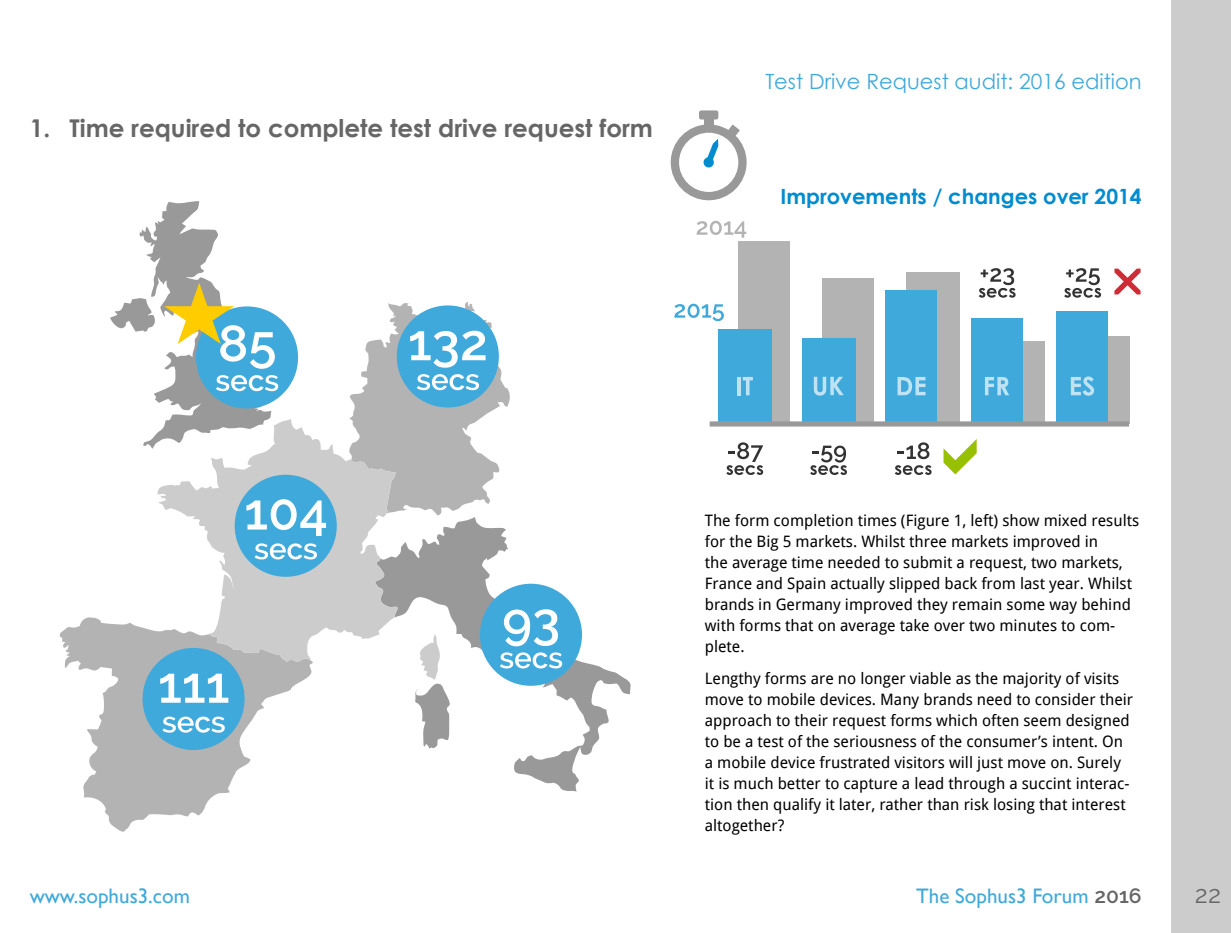
<style>
.page{position:relative;width:1231px;height:933px;background:#fff}
.page>*{position:absolute;margin:0;border:0;box-sizing:border-box;transform-origin:0 0}
.t1{font:700 24.5px "Century Gothic";color:#666}
.t2{font:24.5px "Raleway";color:#666}
.t3{font:21px "Gill Sans";color:#40a9db}
.t4{font:21px "Century Gothic";color:#40a9db}
.t5{font:700 21px "Century Gothic";color:#018ccf}
.t6{font:15.75px/21px "Droid Sans";color:#000}
.s1{font-family:"Raleway";font-weight:600;color:#666}
</style>
<div class="page">
<div style="left:1171px;top:0;width:59px;height:933px;background:#ccc"></div>
<div style="left:670px;top:124px;width:76px;height:76px;background:#999;border-radius:50%"></div>
<div style="left:679px;top:133px;width:59px;height:59px;background:#fff;border-radius:50%"></div>
<div style="left:704px;top:118px;width:9px;height:10px;background:#999"></div>
<div style="left:699px;top:110px;width:19px;height:9px;background:#999;border-radius:2px"></div>
<svg style="left:726px;top:124px;width:13px;height:14px"></svg>
<svg style="left:703px;top:139px;width:15px;height:29px"></svg>
<svg style="left:60px;top:617px;width:245px;height:215px"></svg>
<svg style="left:415px;top:517px;width:216px;height:274px"></svg>
<svg style="left:157px;top:419px;width:285px;height:260px;fill:#ccc"></svg>
<svg style="left:346px;top:302px;width:164px;height:213px"></svg>
<div style="left:235px;top:475px;width:102px;height:102px;background:#40a9db;border-radius:50%"></div>
<svg style="left:246px;top:499px;width:80px;height:37px"></svg>
<svg style="left:255px;top:543px;width:62px;height:16px"></svg>
<div style="left:142px;top:648px;width:102px;height:102px;background:#40a9db;border-radius:50%"></div>
<svg style="left:160px;top:673px;width:68px;height:29px"></svg>
<svg style="left:162px;top:716px;width:63px;height:16px"></svg>
<div style="left:480px;top:583px;width:102px;height:103px;background:#40a9db;border-radius:50%"></div>
<svg style="left:504px;top:609px;width:54px;height:37px"></svg>
<svg style="left:500px;top:652px;width:62px;height:16px"></svg>
<div style="left:196px;top:306px;width:102px;height:102px;background:#40a9db;border-radius:50%"></div>
<svg style="left:110px;top:201px;width:170px;height:248px"></svg>
<div style="left:905px;top:272px;width:54px;height:152px;background:#b3b3b3"></div>
<div style="left:885px;top:290px;width:52px;height:134px;background:#40a9db"></div>
<svg style="left:897px;top:377px;width:28px;height:18px"></svg>
<svg style="left:897px;top:442px;width:32px;height:17px"></svg>
<svg style="left:894px;top:465px;width:37px;height:10px"></svg>
<div style="left:738px;top:242px;width:51px;height:182px;background:#b3b3b3"></div>
<div style="left:718px;top:329px;width:53px;height:95px;background:#40a9db"></div>
<hr style="left:737px;top:377px;width:3px;height:18px;background:#c0e3f3">
<svg style="left:742px;top:377px;width:10px;height:18px"></svg>
<svg style="left:726px;top:442px;width:37px;height:33px"></svg>
<div style="left:991px;top:342px;width:53px;height:82px;background:#b3b3b3"></div>
<div style="left:970px;top:318px;width:52px;height:106px;background:#40a9db"></div>
<svg style="left:985px;top:377px;width:24px;height:18px"></svg>
<svg style="left:979px;top:268px;width:36px;height:30px"></svg>
<div style="left:1076px;top:336px;width:53px;height:88px;background:#b3b3b3"></div>
<div style="left:1056px;top:311px;width:51px;height:113px;background:#40a9db"></div>
<svg style="left:1070px;top:376px;width:23px;height:20px"></svg>
<svg style="left:1064px;top:268px;width:36px;height:30px"></svg>
<div style="left:822px;top:278px;width:51px;height:146px;background:#b3b3b3"></div>
<div style="left:801px;top:338px;width:54px;height:86px;background:#40a9db"></div>
<svg style="left:813px;top:377px;width:30px;height:18px"></svg>
<svg style="left:810px;top:445px;width:36px;height:30px"></svg>
<div style="left:709px;top:421px;width:419px;height:5px;background:#999"></div>
<svg style="left:943px;top:439px;width:33px;height:35px"></svg>
<svg style="left:1114px;top:268px;width:26px;height:26px"></svg>
<svg style="left:696px;top:221px;width:50px;height:17px"></svg>
<svg style="left:674px;top:304px;width:49px;height:17px"></svg>
<h1 class="t1" style="left:30px;top:110px;width:624px">1. Time required to complete test drive request form</h1>
<h2 class="t4" style="left:765px;top:67px;width:378px">Test Drive Request audit: 2016 edition</h2>
<h2 class="t5" style="left:780px;top:181px;width:362px">Improvements / changes over 2014</h2>
<p class="t6" style="left:704px;top:509px;width:436px">The form completion times (Figure 1, left) show mixed results for the Big 5 markets. Whilst three markets improved in<br>the average time needed to submit a request, two markets, France and Spain actually slipped back from last year. Whilst brands in Germany improved they remain some way behind with forms that on average take over two minutes to com&shy;plete.</p>
<p class="t6" style="left:704px;top:667px;width:430px">Lengthy forms are no longer viable as the majority of visits move to mobile devices. Many brands need to consider their approach to their request forms which often seem designed to be a test of the seriousness of the consumer’s intent. On a mobile device frustrated visitors will just move on. Surely it is much better to capture a lead through a succint interac&shy;tion then qualify it later, rather than risk losing that interest altogether?</p>
<h2 class="t3" style="left:30px;top:884px;width:161px">www.sophus3.com</h2>
<h2 class="t3" style="left:916px;top:884px;width:227px">The Sophus3 Forum <span class="s1">2016</span></h2>
<h1 class="t2" style="left:1194px;top:880px;width:28px">22</h1>
</div>
